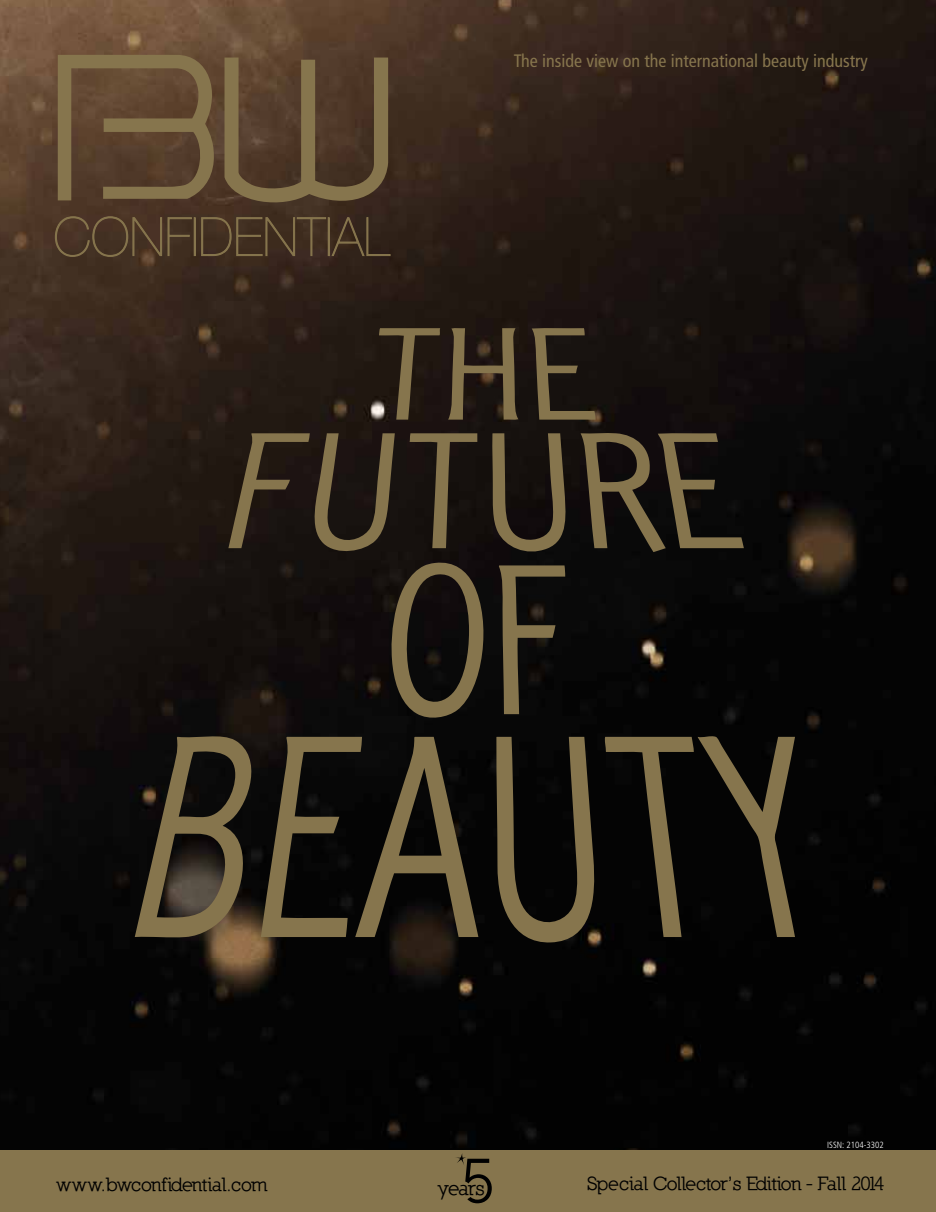
<style>
.page{position:relative;width:936px;height:1212px;background:#fff}
.page>*{position:absolute;margin:0;border:0;box-sizing:border-box;transform-origin:0 0}
.t1{font:700 63.3px "Nilland";color:#000}
.t2{font:700 20.55px "Nilland";letter-spacing:-.035em;color:#000}
.t3{font:700 19.5px "Nilland";letter-spacing:-.025em;color:#000}
.t4{font:700 19.5px "Nilland";color:#000}
.t5{font:condensed 18px "Frutiger LT Std";color:#86754d}
.t6{font:300 condensed 9px "Frutiger LT Std";color:#fff}
</style>
<div class="page">
<img style="left:0;top:0;width:935px;height:1150px">
<div style="left:0;top:1150px;width:935px;height:62px;background:#86754d"></div>
<svg style="left:456px;top:1153px;width:10px;height:12px"></svg>
<svg style="left:55px;top:216px;width:137px;height:41px;background:#503c2a"></svg>
<div style="left:194px;top:217px;width:2px;height:39px;border:1px solid #86754d"></div>
<svg style="left:201px;top:217px;width:190px;height:39px;background:#483726"></svg>
<svg style="left:58px;top:55px;width:330px;height:154px;background:#634d35"></svg>
<svg style="left:379px;top:328px;width:61px;height:92px;background:#3b2f21"></svg>
<svg style="left:448px;top:328px;width:70px;height:92px;background:#463a28"></svg>
<svg style="left:531px;top:328px;width:64px;height:92px;background:#3b3223"></svg>
<svg style="left:496px;top:737px;width:100px;height:207px;background:#332d1e"></svg>
<svg style="left:604px;top:735px;width:191px;height:202px;background:#242016"></svg>
<svg style="left:580px;top:433px;width:163px;height:119px;background:#332c1f"></svg>
<svg style="left:228px;top:433px;width:341px;height:288px;background:#282119"></svg>
<svg style="left:135px;top:732px;width:343px;height:206px;background:#362f21"></svg>
<p class="t5" style="left:513px;top:51px;width:355px">The inside view on the international beauty industry</p>
<p class="t4" style="left:57px;top:1173px;width:213px">www.bwconfidential.com</p>
<h1 class="t1" style="left:461px;top:1143px;width:35px">5</h1>
<p class="t2" style="left:438px;top:1175px;width:48px">years</p>
<p class="t6" style="left:827px;top:1140px;width:58px">ISSN: 2104-3302</p>
<p class="t3" style="left:587px;top:1172px;width:299px">Special Collector’s Edition - F all 2014</p>
</div>
